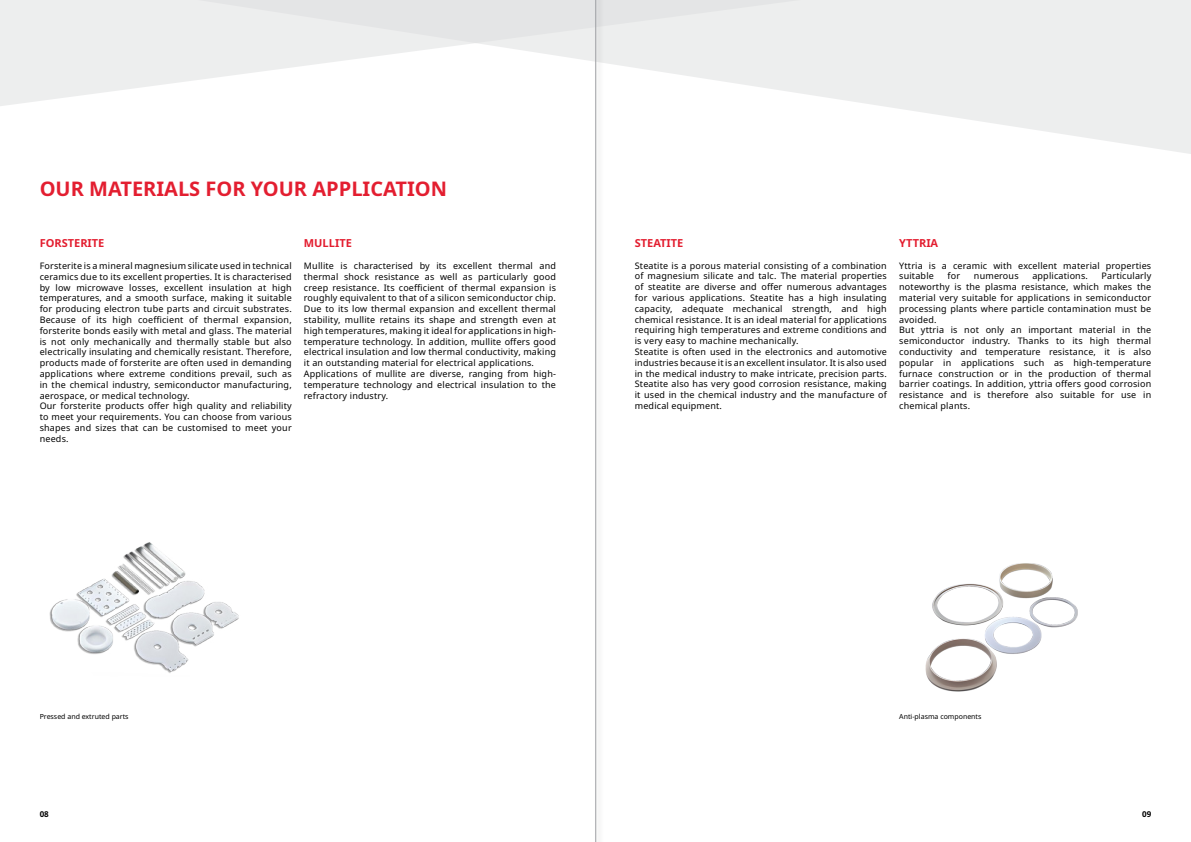
<style>
.page{position:relative;width:1191px;height:842px;background:#fff}
.page>*{position:absolute;margin:0;border:0;box-sizing:border-box;transform-origin:0 0}
.t1{font:700 20px "Noto Sans";color:#e31e30}
.t2{font:700 11px "Noto Sans";color:#e31e30}
.t3{font:9px/10.8px "Noto Sans";letter-spacing:.02em;color:#000}
.t4{font:700 8px "Noto Sans";color:#000}
.t5{font:7px "Noto Sans";color:#000}
</style>
<div class="page">
<svg style="left:891px;top:0;width:300px;height:154px;fill:#edeeee"></svg>
<svg style="left:0;top:0;width:987px;height:107px;fill:#edeeee"></svg>
<img style="left:925px;top:563px;width:153px;height:129px">
<img style="left:49px;top:542px;width:190px;height:131px">
<div style="left:594px;top:0;width:10px;height:842px;background:#000;opacity:.4"></div>
<hr style="left:595px;top:0;width:1px;height:842px;background:#9d9fa2">
<h1 class="t1" style="left:40px;top:174px;width:409px">OUR MATERIALS FOR YOUR APPLICATION</h1>
<p class="t2" style="left:40px;top:236px;width:66px">FORSTERITE</p>
<p class="t3" style="left:40px;top:260px;width:253px">Forsterite is a mineral magnesium silicate used in technical ceramics due to its excellent properties. It is characterised by low microwave losses, excellent insulation at high temperatures, and a smooth surface, making it suitable for producing electron tube parts and circuit substrates.<br>Because of its high coefficient of thermal expansion, forsterite bonds easily with metal and glass. The material is not only mechanically and thermally stable but also electrically insulating and chemically resistant. Therefore, products made of forsterite are often used in demanding applications where extreme conditions prevail, such as in the chemical industry, semiconductor manufacturing, aerospace, or medical technology.<br>Our forsterite products offer high quality and reliability to meet your requirements. You can choose from various shapes and sizes that can be customised to meet your needs.</p>
<p class="t2" style="left:304px;top:236px;width:49px">MULLITE</p>
<p class="t3" style="left:304px;top:260px;width:253px">Mullite is characterised by its excellent thermal and thermal shock resistance as well as particularly good creep resistance. Its coefficient of thermal expansion is roughly equivalent to that of a silicon semiconductor chip.<br>Due to its low thermal expansion and excellent thermal stability, mullite retains its shape and strength even at high temperatures, making it ideal for applications in high&shy;temperature technology. In addition, mullite offers good electrical insulation and low thermal conductivity, making it an outstanding material for electrical applications.<br>Applications of mullite are diverse, ranging from high&shy;temperature technology and electrical insulation to the refractory industry.</p>
<p class="t2" style="left:635px;top:235px;width:50px">STEATITE</p>
<p class="t3" style="left:635px;top:260px;width:253px">Steatite is a porous material consisting of a combination of magnesium silicate and talc. The material properties of steatite are diverse and offer numerous advantages for various applications. Steatite has a high insulating capacity, adequate mechanical strength, and high chemical resistance. It is an ideal material for applications requiring high temperatures and extreme conditions and is very easy to machine mechanically.<br>Steatite is often used in the electronics and automotive industries because it is an excellent insulator. It is also used in the medical industry to make intricate, precision parts.<br>Steatite also has very good corrosion resistance, making it used in the chemical industry and the manufacture of medical equipment.</p>
<p class="t2" style="left:899px;top:235px;width:40px">YTTRIA</p>
<p class="t3" style="left:899px;top:260px;width:253px">Yttria is a ceramic with excellent material properties suitable</p>
<p class="t3" style="left:947px;top:271px;width:14px">for</p>
<p class="t3" style="left:974px;top:271px;width:46px">numerous</p>
<p class="t3" style="left:1032px;top:271px;width:57px">applications.</p>
<p class="t3" style="left:899px;top:271px;width:253px;text-indent:202px">Particularly noteworthy is the plasma resistance, which makes the material very suitable for applications in semiconductor processing plants where particle contamination must be avoided.<br>But yttria is not only an important material in the semiconductor industry. Thanks to its high thermal conductivity and temperature resistance, it is also popular in applications such as high-temperature furnace construction or in the production of thermal barrier coatings. In addition, yttria offers good corrosion resistance and is therefore also suitable for use in chemical plants.</p>
<p class="t5" style="left:40px;top:712px;width:90px">Pressed and extruted parts</p>
<p class="t5" style="left:899px;top:712px;width:84px">Anti-plasma components</p>
<p class="t4" style="left:40px;top:809px;width:11px">08</p>
<p class="t4" style="left:1142px;top:809px;width:11px">09</p>
</div>
